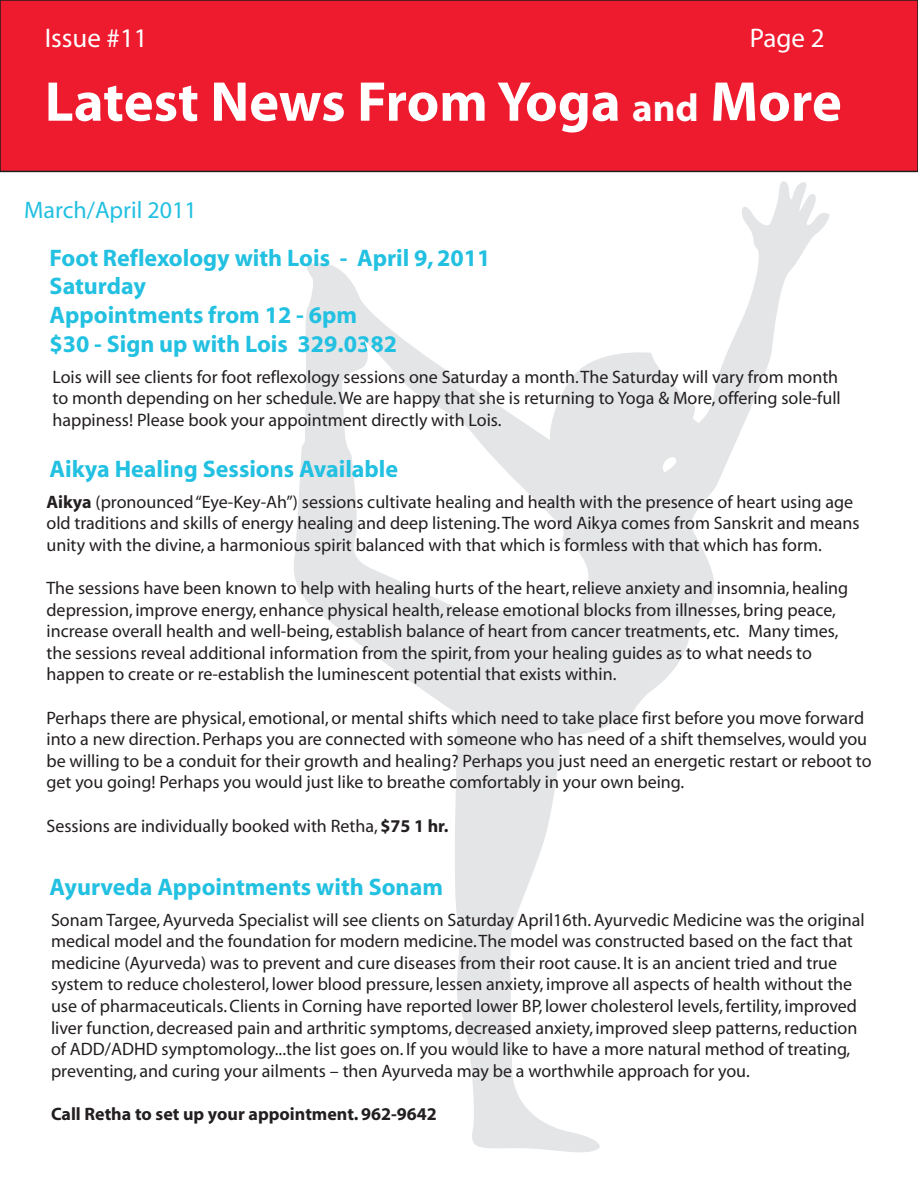
<style>
.page{position:relative;width:918px;height:1188px;background:#fff}
.page>*{position:absolute;margin:0;border:0;box-sizing:border-box;transform-origin:0 0}
.t1{font:700 56.55px "Myriad";color:#fff}
.t2{font:27px "Myriad";color:#fff}
.t3{font:700 24px/28.8px "Myriad";color:#22c0e1}
.t4{font:24px "Myriad";color:#22c0e1}
.t5{font:18px/21.6px "Myriad";color:#231f20}
.t6{font:700 18px "Myriad";color:#231f20}
.s1{font-size:39px}
.s2{font-weight:700}
</style>
<div class="page">
<svg style="left:294px;top:181px;width:536px;height:972px"></svg>
<svg style="left:342px;top:340px;width:260px;height:280px"></svg>
<svg style="left:663px;top:457px;width:15px;height:15px"></svg>
<div style="left:0;top:0;width:918px;height:172px;background:#ee1a2e;border:2px solid #231f20"></div>
<p class="t2" style="left:45px;top:25px;width:105px">Issue #11</p>
<p class="t2" style="left:750px;top:25px;width:76px">Page 2</p>
<p class="t1" style="left:45px;top:73px;width:799px">Latest News From Yoga <span class="s1">and</span> More</p>
<p class="t4" style="left:24px;top:198px;width:174px">March/April 2011</p>
<p class="t3" style="left:50px;top:244px;width:443px">Foot Reflexology with Lois - April 9, 2011<br>Saturday<br>Appointments from 12 - 6pm<br>$30 - Sign up with Lois 329.0382</p>
<p class="t5" style="left:52px;top:366px;width:790px">Lois will see clients for foot reflexology sessions one Saturday a month. The Saturday will vary from month to month depending on her schedule. We are happy that she is returning to Yoga &amp; More, offering sole-full happiness! Please book your appointment directly with Lois.</p>
<p class="t3" style="left:50px;top:455px;width:350px">Aikya Healing Sessions Available</p>
<p class="t5" style="left:46px;top:492px;width:815px"><span class="s2">Aikya</span> (pronounced “Eye-Key-Ah”) sessions cultivate healing and health with the presence of heart using age old traditions and skills of energy healing and deep listening. The word Aikya comes from Sanskrit and means unity with the divine, a harmonious spirit balanced with that which is formless with that which has form.</p>
<p class="t5" style="left:46px;top:578px;width:803px">The sessions have been known to help with healing hurts of the heart, relieve anxiety and insomnia, healing depression, improve energy, enhance physical health, release emotional blocks from illnesses, bring peace, increase overall health and well-being, establish balance of heart from cancer treatments, etc. Many times, the sessions reveal additional information from the spirit, from your healing guides as to what needs to happen to create or re-establish the luminescent potential that exists within.</p>
<p class="t5" style="left:46px;top:708px;width:827px">Perhaps there are physical, emotional, or mental shifts which need to take place first before you move forward into a new direction. Perhaps you are connected with someone who has need of a shift themselves, would you be willing to be a conduit for their growth and healing? Perhaps you just need an energetic restart or reboot to get you going! Perhaps you would just like to breathe comfortably in your own being.</p>
<p class="t5" style="left:46px;top:816px;width:404px">Sessions are individually booked with Retha, <span class="s2">$75 1 hr.</span></p>
<p class="t3" style="left:50px;top:873px;width:395px">Ayurveda Appointments with Sonam</p>
<p class="t5" style="left:51px;top:909px;width:815px">Sonam Targee, Ayurveda Specialist will see clients on Saturday April16th. Ayurvedic Medicine was the original medical model and the foundation for modern medicine. The model was constructed based on the fact that medicine (Ayurveda) was to prevent and cure diseases from their root cause. It is an ancient tried and true system to reduce cholesterol, lower blood pressure, lessen anxiety, improve all aspects of health without the use of pharmaceuticals. Clients in Corning have reported lower BP, lower cholesterol levels, fertility, improved liver function, decreased pain and arthritic symptoms, decreased anxiety, improved sleep patterns, reduction of ADD/ADHD symptomology...the list goes on. If you would like to have a more natural method of treating, preventing, and curing your ailments – then Ayurveda may be a worthwhile approach for you.</p>
<p class="t6" style="left:51px;top:1105px;width:387px">Call Retha to set up your appointment. 962-9642</p>
</div>
